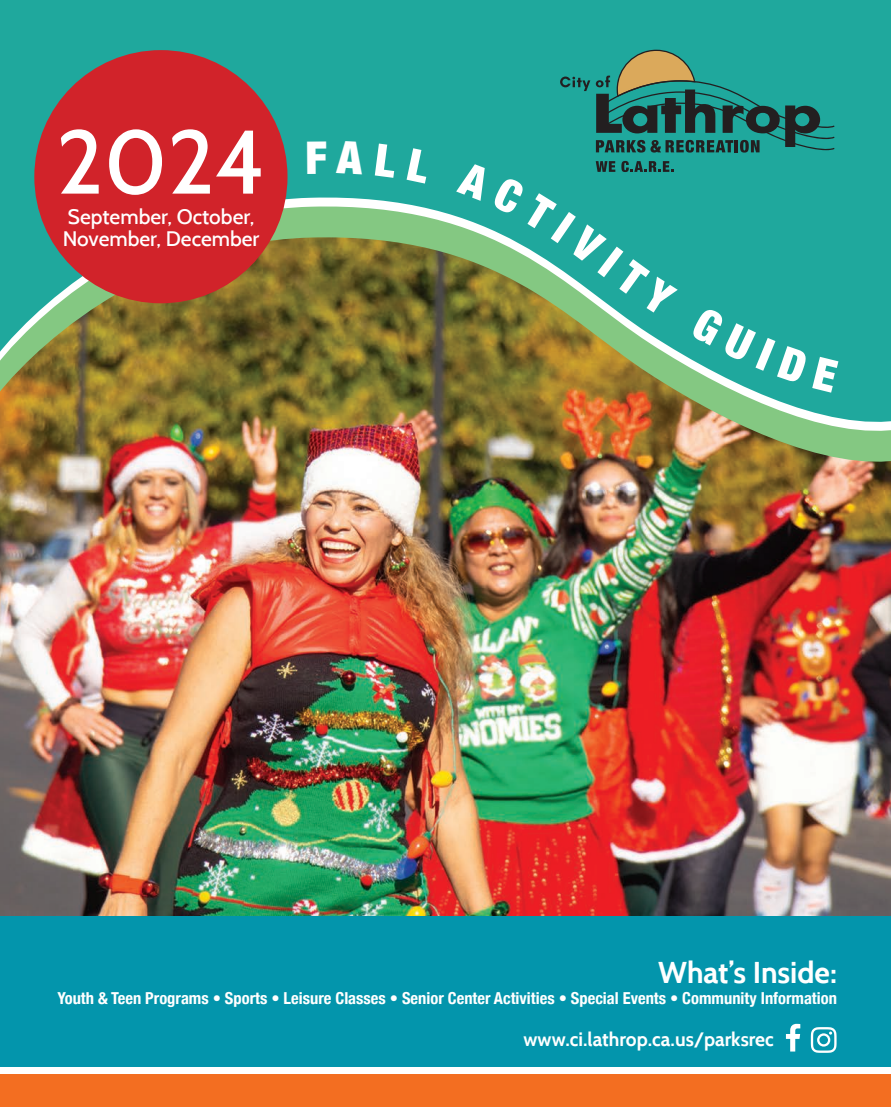
<style>
.page{position:relative;width:891px;height:1107px;background:#fff}
.page>*{position:absolute;margin:0;border:0;box-sizing:border-box;transform-origin:0 0}
.t1{font:500 90px "Cabin";color:#fff}
.t2{font:900 condensed 45px "Helvetica Neue";color:#fff}
.t3{font:700 30px "Cabin";color:#fff}
.t4{font:500 20.85px/22.5px "Cabin";color:#fff}
.t5{font:700 19.35px "Cabin";color:#fff}
.t6{font:700 condensed 16.5px "Helvetica Neue";color:#fff}
</style>
<div class="page">
<img style="left:0;top:479px;width:891px;height:437px">
<img style="left:0;top:448px;width:891px;height:31px">
<img style="left:0;top:439px;width:891px;height:9px">
<svg style="left:0;top:0;width:891px;height:439px;background:#4e9674"></svg>
<div style="left:34px;top:50px;width:254px;height:253px;background:#d1232a;border-radius:50%"></div>
<div style="left:0;top:916px;width:891px;height:191px;background:#0395ac"></div>
<div style="left:0;top:1067px;width:891px;height:40px;background:#fff"></div>
<div style="left:0;top:1074px;width:891px;height:33px;background:#f36e21"></div>
<svg style="left:560px;top:77px;width:30px;height:14px"></svg>
<svg style="left:596px;top:50px;width:239px;height:103px;background:#2e8477"></svg>
<svg style="left:786px;top:1024px;width:14px;height:28px"></svg>
<svg style="left:811px;top:1027px;width:26px;height:26px"></svg>
<svg style="left:336px;top:141px;width:28px;height:34px"></svg>
<svg style="left:375px;top:144px;width:22px;height:34px"></svg>
<svg style="left:407px;top:148px;width:25px;height:36px"></svg>
<svg style="left:456px;top:161px;width:222px;height:156px;background:#40a88f"></svg>
<svg style="left:690px;top:306px;width:149px;height:87px;background:#2cac9f"></svg>
<h1 class="t1" style="left:56px;top:107px;width:211px">2024</h1>
<p class="t4" style="left:63px;top:205px;width:198px">September, October,<br>November, December</p>
<h2 class="t2" style="left:305px;top:120px;width:24px">F</h2>
<h3 class="t3" style="left:658px;top:955px;width:180px">What’s Inside:</h3>
<p class="t6" style="left:57px;top:985px;width:781px">Youth &amp; Teen Programs • Sports • Leisure Classes • Senior Center Activities • Special Events • Community Information</p>
<p class="t5" style="left:524px;top:1027px;width:252px">www.ci.lathrop.ca.us/parksrec</p>
</div>
